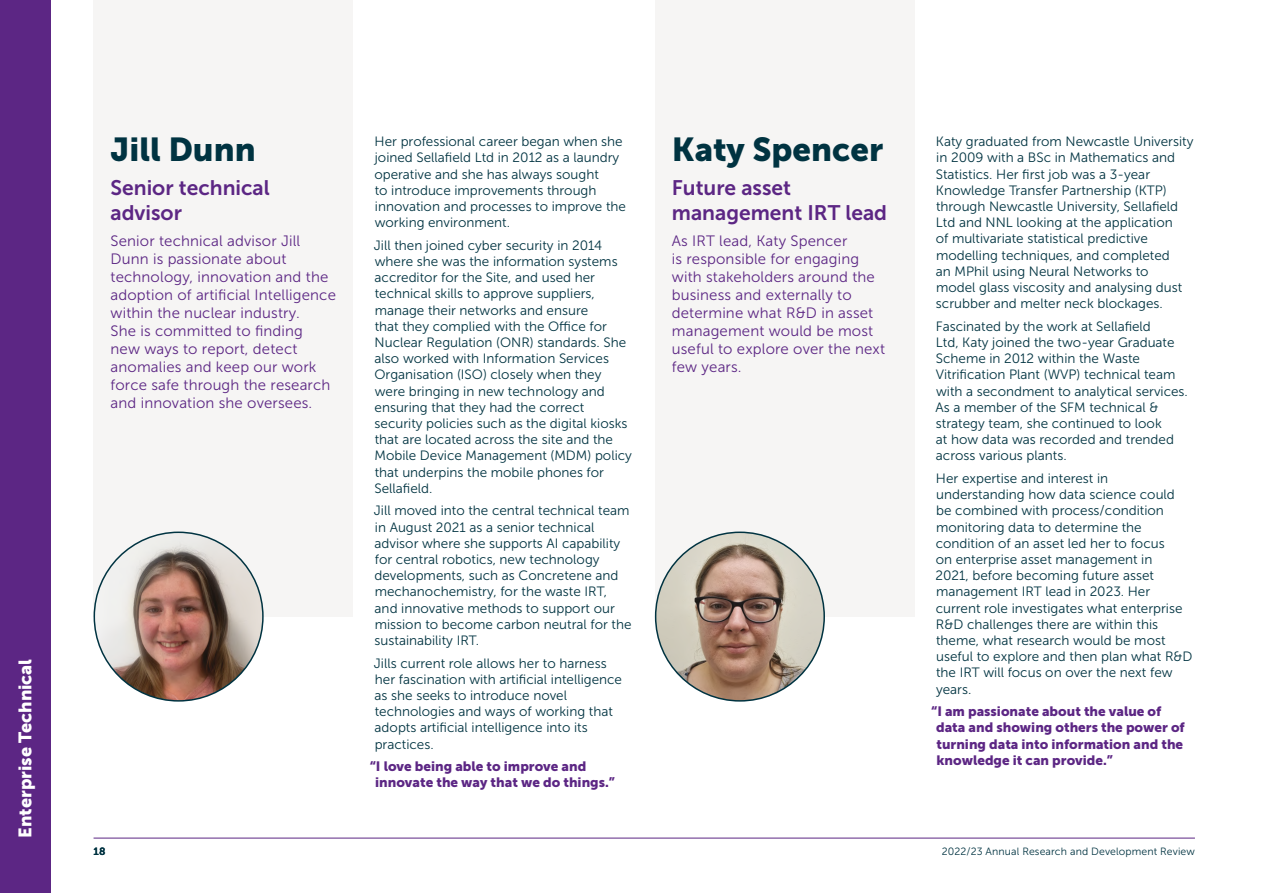
<style>
.page{position:relative;width:1263px;height:893px;background:#fff}
.page>*{position:absolute;margin:0;border:0;box-sizing:border-box;transform-origin:0 0}
.t1{font:33px "Museo Sans 900";color:#003341}
.t2{font:21px/25.2px "Museo Sans 700";color:#5c2684}
.t3{font:18px "Museo Sans 900";color:#fff}
.t4{font:15px/18px "Museo Sans 300";letter-spacing:.01em;color:#5c2684}
.t5{font:13.5px/16.2px "Museo Sans 300";color:#003341}
.t6{font:13.5px/16.2px "Museo Sans 900";color:#5c2684}
.t7{font:10.5px "Museo Sans 300";letter-spacing:.01em;color:#003341}
.t8{font:10.5px "Museo Sans 700";color:#003341}
</style>
<div class="page">
<div style="left:0;top:0;width:51px;height:893px;background:#5c2684"></div>
<hr style="left:94px;top:838px;width:1101px;height:1px;background:#5c2684">
<div style="left:655px;top:0;width:259px;height:617px;background:#f6f5f4"></div>
<div style="left:94px;top:0;width:259px;height:617px;background:#f6f5f4"></div>
<img style="left:94px;top:532px;width:169px;height:169px;border-radius:84px">
<img style="left:656px;top:532px;width:168px;height:169px;border-radius:84px">
<h3 class="t3" style="left:15px;top:838px;width:180px;rotate:-90deg">Enterprise Technical</h3>
<h1 class="t1" style="left:111px;top:131px;width:147px">Jill Dunn</h1>
<h2 class="t2" style="left:111px;top:175px;width:161px">Senior technical advisor</h2>
<p class="t4" style="left:111px;top:232px;width:227px">Senior technical advisor Jill<br>Dunn is passionate about technology, innovation and the adoption of artificial Intelligence within the nuclear industry.<br>She is committed to finding new ways to report, detect anomalies and keep our work force safe through the research and innovation she oversees.</p>
<p class="t5" style="left:374px;top:134px;width:253px">Her professional career began when she joined Sellafield Ltd in 2012 as a laundry operative and she has always sought<br>to introduce improvements through innovation and processes to improve the working environment.</p>
<p class="t5" style="left:374px;top:237px;width:260px">Jill then joined cyber security in 2014 where she was the information systems accreditor for the Site, and used her technical skills to approve suppliers, manage their networks and ensure<br>that they complied with the Office for Nuclear Regulation (ONR) standards. She also worked with Information Services Organisation (ISO) closely when they were bringing in new technology and ensuring that they had the correct security policies such as the digital kiosks that are located across the site and the Mobile Device Management (MDM) policy that underpins the mobile phones for Sellafield.</p>
<p class="t5" style="left:374px;top:503px;width:259px">Jill moved into the central technical team in August 2021 as a senior technical advisor where she supports AI capability for central robotics, new technology developments, such as Concretene and mechanochemistry, for the waste IRT, and innovative methods to support our mission to become carbon neutral for the sustainability IRT.</p>
<p class="t5" style="left:374px;top:655px;width:250px">Jills current role allows her to harness her fascination with artificial intelligence as she seeks to introduce novel technologies and ways of working that adopts artificial intelligence into its practices.</p>
<p class="t6" style="left:375px;top:758px;width:241px;text-indent:-5px">“I love being able to improve and innovate the way that we do things.”</p>
<h1 class="t1" style="left:672px;top:131px;width:213px">Katy Spencer</h1>
<h2 class="t2" style="left:672px;top:175px;width:217px">Future asset management IRT lead</h2>
<p class="t4" style="left:672px;top:232px;width:215px">As IRT lead, Katy Spencer<br>is responsible for engaging with stakeholders around the business and externally to determine what R&amp;D in asset management would be most useful to explore over the next few years.</p>
<p class="t5" style="left:936px;top:134px;width:259px">Katy graduated from Newcastle University in 2009 with a BSc in Mathematics and Statistics. Her first job was a 3-year Knowledge Transfer Partnership (KTP) through Newcastle University, Sellafield Ltd and NNL looking at the application<br>of multivariate statistical predictive modelling techniques, and completed<br>an MPhil using Neural Networks to<br>model glass viscosity and analysing dust scrubber and melter neck blockages.</p>
<p class="t5" style="left:935px;top:318px;width:254px">Fascinated by the work at Sellafield<br>Ltd, Katy joined the two-year Graduate Scheme in 2012 within the Waste Vitrification Plant (WVP) technical team with a secondment to analytical services.<br>As a member of the SFM technical &amp; strategy team, she continued to look<br>at how data was recorded and trended across various plants.</p>
<p class="t5" style="left:935px;top:470px;width:259px">Her expertise and interest in understanding how data science could be combined with process/condition monitoring data to determine the condition of an asset led her to focus<br>on enterprise asset management in<br>2021, before becoming future asset management IRT lead in 2023. Her current role investigates what enterprise R&amp;D challenges there are within this theme, what research would be most useful to explore and then plan what R&amp;D the IRT will focus on over the next few years.</p>
<p class="t6" style="left:936px;top:703px;width:250px;text-indent:-5px">“I am passionate about the value of data and showing others the power of turning data into information and the knowledge it can provide.”</p>
<p class="t8" style="left:94px;top:846px;width:13px">18</p>
<p class="t7" style="left:942px;top:846px;width:255px">2022/23 Annual Research and Development Review</p>
</div>
